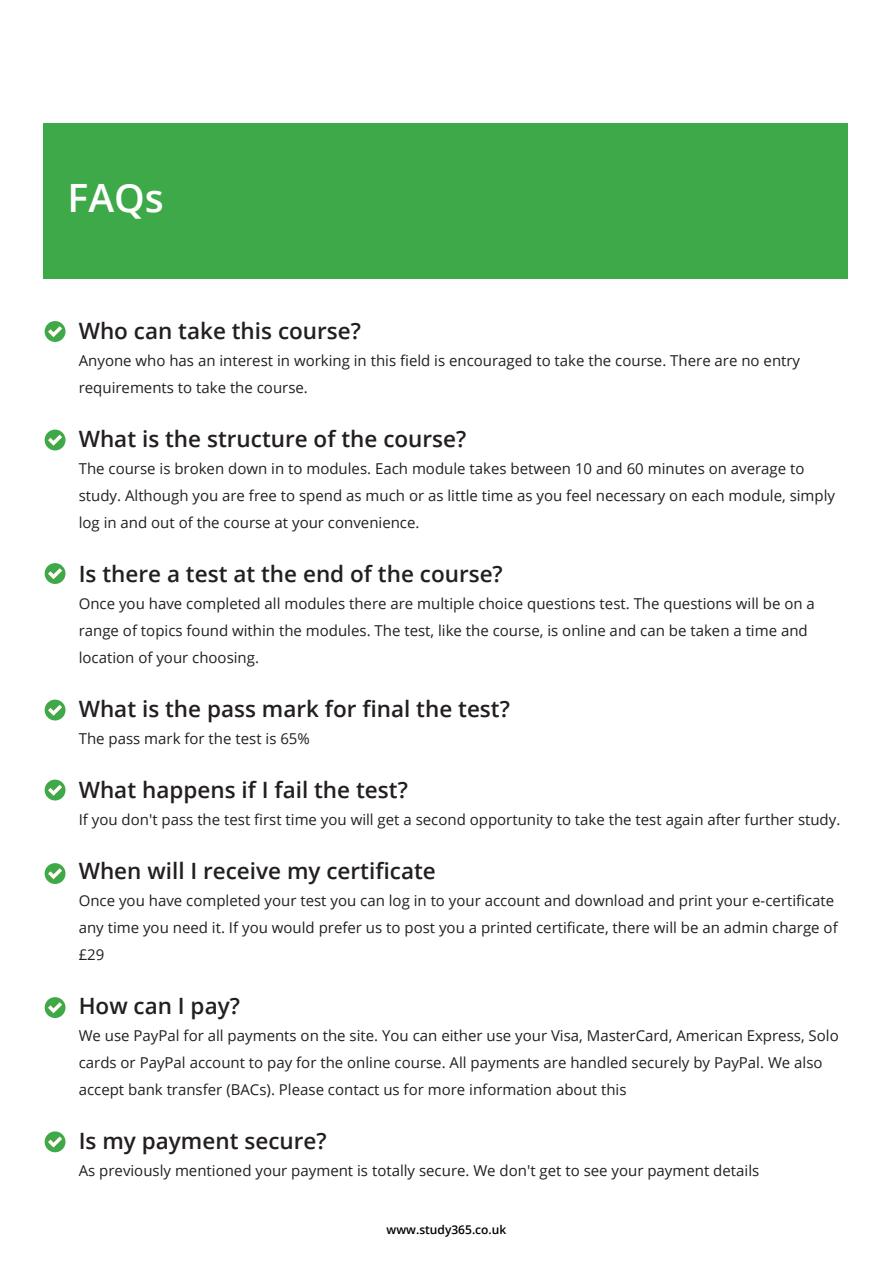
<style>
.page{position:relative;width:893px;height:1263px;background:#fff}
.page>*{position:absolute;margin:0;border:0;box-sizing:border-box;transform-origin:0 0}
.t1{font:600 39px "Open Sans";color:#fff}
.t2{font:600 22.5px "Open Sans";color:#231f20}
.t3{font:15px/27px "Open Sans";color:#231f20}
.t4{font:600 12px "Open Sans";color:#000}
</style>
<div class="page">
<div style="left:44px;top:123px;width:804px;height:156px;background:#3ea949"></div>
<div style="left:45px;top:321px;width:21px;height:21px;background:#3ea949;border-radius:50%"></div>
<svg style="left:48px;top:326px;width:15px;height:12px"></svg>
<div style="left:45px;top:430px;width:21px;height:20px;background:#3ea949;border-radius:50%"></div>
<svg style="left:48px;top:434px;width:15px;height:12px"></svg>
<div style="left:45px;top:563px;width:21px;height:21px;background:#3ea949;border-radius:50%"></div>
<svg style="left:48px;top:568px;width:15px;height:12px"></svg>
<div style="left:45px;top:700px;width:21px;height:20px;background:#3ea949;border-radius:50%"></div>
<svg style="left:48px;top:704px;width:15px;height:12px"></svg>
<div style="left:45px;top:780px;width:21px;height:20px;background:#3ea949;border-radius:50%"></div>
<svg style="left:48px;top:784px;width:15px;height:12px"></svg>
<div style="left:45px;top:863px;width:21px;height:21px;background:#3ea949;border-radius:50%"></div>
<svg style="left:48px;top:868px;width:15px;height:12px"></svg>
<div style="left:45px;top:997px;width:21px;height:21px;background:#3ea949;border-radius:50%"></div>
<svg style="left:48px;top:1002px;width:15px;height:12px"></svg>
<div style="left:45px;top:1131px;width:21px;height:21px;background:#3ea949;border-radius:50%"></div>
<svg style="left:48px;top:1136px;width:15px;height:12px"></svg>
<h1 class="t1" style="left:68px;top:171px;width:98px">FAQs</h1>
<h2 class="t2" style="left:79px;top:315px;width:284px">Who can take this course?</h2>
<p class="t3" style="left:79px;top:347px;width:723px">Anyone who has an interest in working in this field is encouraged to take the course. There are no entry requirements to take the course.</p>
<h2 class="t2" style="left:79px;top:423px;width:389px">What is the structure of the course?</h2>
<p class="t3" style="left:79px;top:455px;width:758px">The course is broken down in to modules. Each module takes between 10 and 60 minutes on average to study. Although you are free to spend as much or as little time as you feel necessary on each module, simply log in and out of the course at your convenience.</p>
<h2 class="t2" style="left:79px;top:558px;width:426px">Is there a test at the end of the course?</h2>
<p class="t3" style="left:79px;top:590px;width:738px">Once you have completed all modules there are multiple choice questions test. The questions will be on a range of topics found within the modules. The test, like the course, is online and can be taken a time and location of your choosing.</p>
<h2 class="t2" style="left:79px;top:693px;width:433px">What is the pass mark for final the test?</h2>
<p class="t3" style="left:79px;top:725px;width:233px">The pass mark for the test is 65%</p>
<h2 class="t2" style="left:79px;top:774px;width:331px">What happens if I fail the test?</h2>
<p class="t3" style="left:79px;top:806px;width:763px">If you don't pass the test first time you will get a second opportunity to take the test again after further study.</p>
<h2 class="t2" style="left:79px;top:855px;width:359px">When will I receive my certificate</h2>
<p class="t3" style="left:79px;top:887px;width:760px">Once you have completed your test you can log in to your account and download and print your e-certificate any time you need it. If you would prefer us to post you a printed certificate, there will be an admin charge of £29</p>
<h2 class="t2" style="left:79px;top:990px;width:163px">How can I pay?</h2>
<p class="t3" style="left:79px;top:1022px;width:761px">We use PayPal for all payments on the site. You can either use your Visa, MasterCard, American Express, Solo cards or PayPal account to pay for the online course. All payments are handled securely by PayPal. We also accept bank transfer (BACs). Please contact us for more information about this</p>
<h2 class="t2" style="left:79px;top:1125px;width:249px">Is my payment secure?</h2>
<p class="t3" style="left:79px;top:1157px;width:682px">As previously mentioned your payment is totally secure. We don't get to see your payment details</p>
<p class="t4" style="left:387px;top:1221px;width:121px">www.study365.co.uk</p>
</div>
